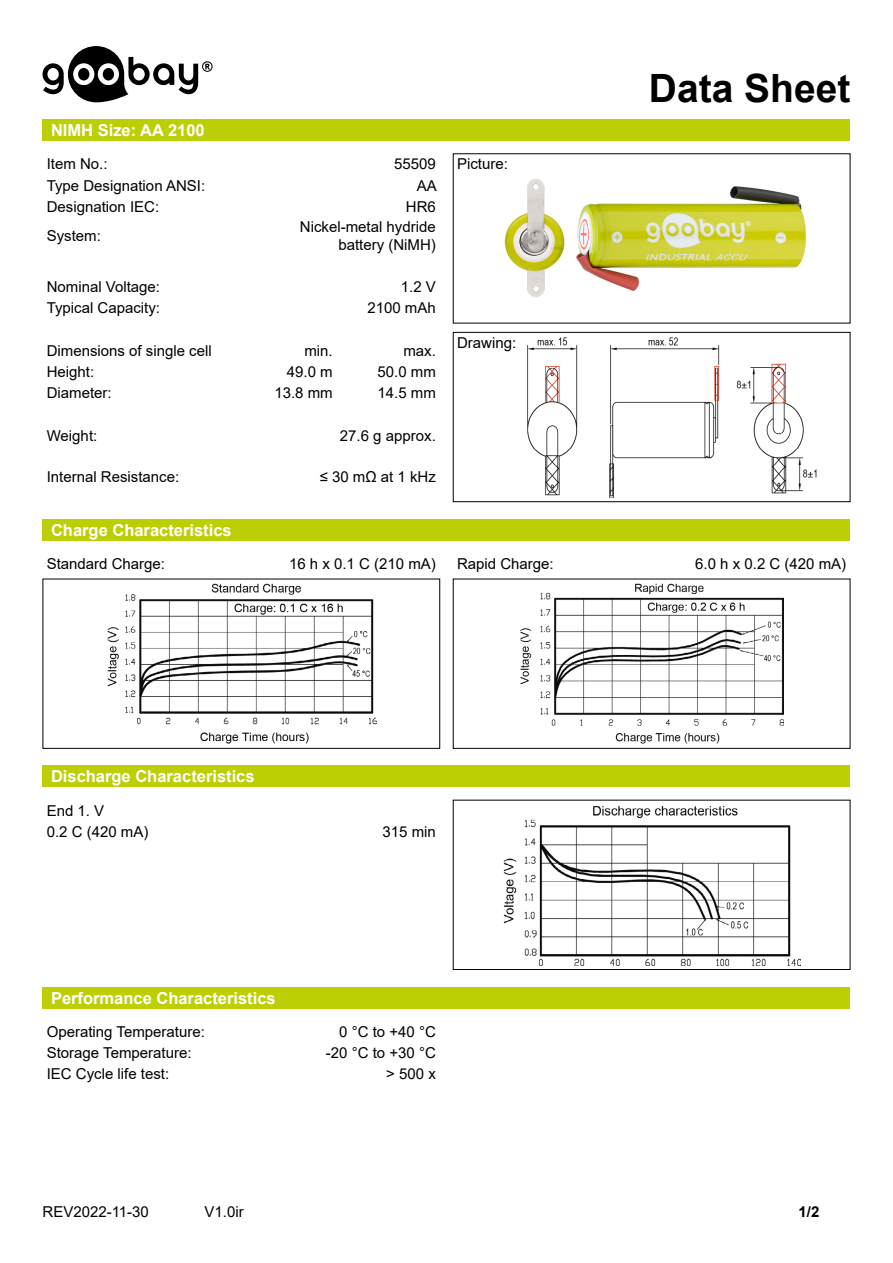
<style>
.page{position:relative;width:893px;height:1263px;background:#fff}
.page>*{position:absolute;margin:0;border:0;box-sizing:border-box;transform-origin:0 0}
.t1{font:700 39px "Arial";color:#000}
.t2{font:700 16.5px "Arial";color:#fff}
.t3{font:15px/18px "Arial";color:#000;text-align:right}
.t4{font:700 15px "Arial";color:#000}
</style>
<div class="page">
<div style="left:43px;top:119px;width:807px;height:22px;background:#bccf05"></div>
<img style="left:107px;top:583px;width:270px;height:161px">
<div style="left:43px;top:579px;width:397px;height:170px;border:1px solid #000"></div>
<img style="left:520px;top:583px;width:263px;height:161px">
<div style="left:453px;top:579px;width:397px;height:170px;border:1px solid #000"></div>
<img style="left:503px;top:806px;width:298px;height:159px">
<div style="left:453px;top:800px;width:397px;height:170px;border:1px solid #000"></div>
<img style="left:528px;top:337px;width:289px;height:161px">
<div style="left:453px;top:332px;width:397px;height:170px;border:1px solid #000"></div>
<div style="left:43px;top:519px;width:807px;height:21px;background:#bccf05"></div>
<div style="left:43px;top:766px;width:807px;height:21px;background:#bccf05"></div>
<div style="left:43px;top:987px;width:807px;height:21px;background:#bccf05"></div>
<svg style="left:43px;top:46px;width:170px;height:56px"></svg>
<img style="left:576px;top:186px;width:230px;height:105px">
<img style="left:505px;top:179px;width:60px;height:119px">
<p class="t2" style="left:51px;top:119px;width:155px">NIMH Size: AA 2100</p>
<p class="t3" style="left:47px;top:155px;width:62px">Item No.:</p>
<p class="t3" style="left:394px;top:155px;width:43px">55509</p>
<p class="t3" style="left:47px;top:176px;width:160px">Type Designation ANSI:</p>
<p class="t3" style="left:417px;top:176px;width:22px">AA</p>
<p class="t3" style="left:47px;top:198px;width:114px">Designation IEC:</p>
<p class="t3" style="left:406px;top:198px;width:31px">HR6</p>
<p class="t3" style="left:47px;top:227px;width:56px">System:</p>
<p class="t3" style="left:300px;top:218px;width:137px">Nickel-metal hydride battery (NiMH)</p>
<p class="t3" style="left:47px;top:278px;width:115px">Nominal Voltage:</p>
<p class="t3" style="left:401px;top:278px;width:37px">1.2 V</p>
<p class="t3" style="left:47px;top:299px;width:115px">Typical Capacity:</p>
<p class="t3" style="left:367px;top:299px;width:70px">2100 mAh</p>
<p class="t3" style="left:47px;top:341px;width:167px">Dimensions of single cell</p>
<p class="t3" style="left:304px;top:341px;width:30px">min.</p>
<p class="t3" style="left:403px;top:341px;width:34px">max.</p>
<p class="t3" style="left:47px;top:363px;width:49px">Height:</p>
<p class="t3" style="left:287px;top:363px;width:47px">49.0 m</p>
<p class="t3" style="left:377px;top:363px;width:60px">50.0 mm</p>
<p class="t3" style="left:47px;top:384px;width:67px">Diameter:</p>
<p class="t3" style="left:274px;top:384px;width:60px">13.8 mm</p>
<p class="t3" style="left:377px;top:384px;width:60px">14.5 mm</p>
<p class="t3" style="left:47px;top:426px;width:52px">Weight:</p>
<p class="t3" style="left:340px;top:426px;width:97px">27.6 g approx.</p>
<p class="t3" style="left:47px;top:468px;width:134px">Internal Resistance:</p>
<p class="t3" style="left:320px;top:468px;width:118px">≤ 30 mΩ at 1 kHz</p>
<p class="t2" style="left:51px;top:518px;width:182px">Charge Characteristics</p>
<p class="t3" style="left:47px;top:555px;width:120px">Standard Charge:</p>
<p class="t3" style="left:289px;top:555px;width:148px">16 h x 0.1 C (210 mA)</p>
<p class="t3" style="left:457px;top:155px;width:52px">Picture:</p>
<p class="t3" style="left:457px;top:334px;width:61px">Drawing:</p>
<h1 class="t1" style="left:649px;top:61px;width:203px">Data Sheet</h1>
<p class="t3" style="left:457px;top:555px;width:98px">Rapid Charge:</p>
<p class="t3" style="left:695px;top:555px;width:152px">6.0 h x 0.2 C (420 mA)</p>
<p class="t2" style="left:51px;top:765px;width:205px">Discharge Characteristics</p>
<p class="t3" style="left:47px;top:800px;width:103px;line-height:21.3px;text-align:left">End 1. V<br>0.2 C (420 mA)</p>
<p class="t2" style="left:51px;top:986px;width:226px">Performance Characteristics</p>
<p class="t3" style="left:382px;top:823px;width:55px">315 min</p>
<p class="t3" style="left:47px;top:1022px;width:160px">Operating Temperature:</p>
<p class="t3" style="left:339px;top:1022px;width:98px">0 °C to +40 °C</p>
<p class="t3" style="left:47px;top:1044px;width:146px">Storage Temperature:</p>
<p class="t3" style="left:326px;top:1044px;width:111px">-20 °C to +30 °C</p>
<p class="t3" style="left:47px;top:1065px;width:124px">IEC Cycle life test:</p>
<p class="t3" style="left:386px;top:1065px;width:51px">&gt; 500 x</p>
<p class="t3" style="left:43px;top:1203px;width:108px">REV2022-11-30</p>
<p class="t3" style="left:205px;top:1203px;width:41px">V1.0ir</p>
<p class="t4" style="left:799px;top:1201px;width:22px">1/2</p>
</div>
